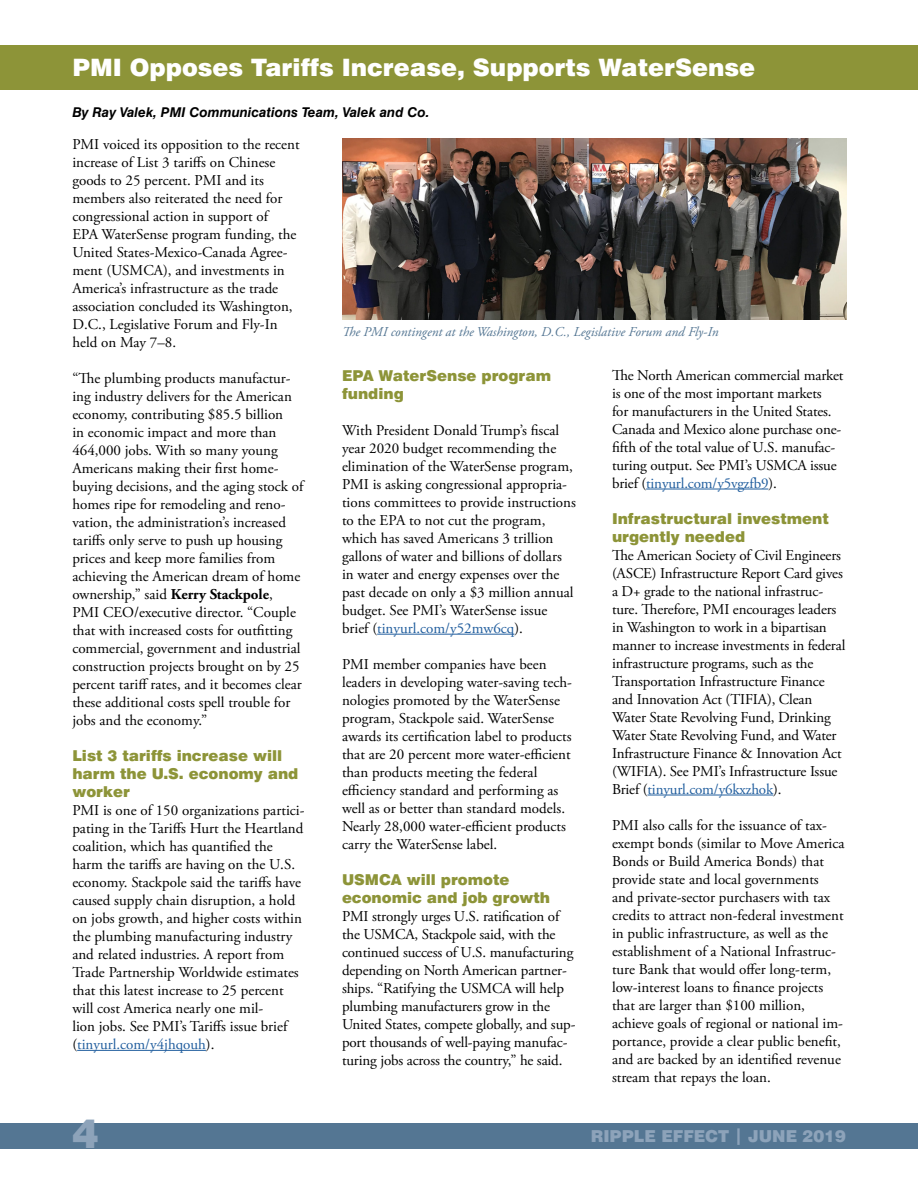
<style>
.page{position:relative;width:918px;height:1188px;background:#fff}
.page>*{position:absolute;margin:0;border:0;box-sizing:border-box;transform-origin:0 0}
.t1{font:900 40.5px "Swiss 721 BT";color:#8da3ba}
.inside_headline{font:900 24px "Swiss 721 BT";color:#fff}
.t2{font:900 16.5px "Swiss 721 BT";color:#8da3ba}
.body{font:15px/18px "Adobe Garamond Pro";color:#000}
.firstlinebold{font:900 15px/18px "Swiss 721 BT";color:#8d9438}
.body-2{font:900 15px/18px "Swiss 721 BT";color:#8d9438}
.t3{font:italic 13.5px "Adobe Garamond Pro";color:#547693}
.byline{font:italic 700 13.5px "Swiss 721 BT";color:#000}
.s1{font-weight:700}
.s2{color:#215e9e}
</style>
<div class="page">
<div style="left:0;top:45px;width:918px;height:45px;background:#8d9438"></div>
<div style="left:0;top:1123px;width:918px;height:25px;background:#547693"></div>
<hr style="left:77px;top:1050px;width:129px;height:1px;background:#215e9e">
<hr style="left:377px;top:634px;width:137px;height:1px;background:#215e9e">
<hr style="left:646px;top:489px;width:122px;height:1px;background:#215e9e">
<hr style="left:648px;top:795px;width:125px;height:1px;background:#215e9e">
<img style="left:342px;top:138px;width:504px;height:182px">
<p class="inside_headline" style="left:72px;top:53px;width:684px">PMI Opposes Tariffs Increase, Supports WaterSense</p>
<p class="byline" style="left:72px;top:104px;width:359px">By Ray Valek, PMI Communications Team, Valek and Co.</p>
<p class="body" style="left:72px;top:136px;width:229px">PMI voiced its opposition to the recent increase of List 3 tariffs on Chinese goods to 25 percent. PMI and its members also reiterated the need for congressional action in support of<br>EPA WaterSense program funding, the United States-Mexico-Canada Agree&shy;ment (USMCA), and investments in America’s infrastructure as the trade association concluded its Washington, D.C., Legislative Forum and Fly-In held on May 7–8.</p>
<p class="body" style="left:72px;top:370px;width:233px">“The plumbing products manufactur&shy;ing industry delivers for the American economy, contributing $85.5 billion<br>in economic impact and more than 464,000 jobs. With so many young Americans making their first home&shy;buying decisions, and the aging stock of homes ripe for remodeling and reno&shy;vation, the administration’s increased tariffs only serve to push up housing prices and keep more families from achieving the American dream of home ownership,” said <span class="s1">Kerry Stackpole</span>,<br>PMI CEO/executive director. “Couple that with increased costs for outfitting commercial, government and industrial construction projects brought on by 25 percent tariff rates, and it becomes clear these additional costs spell trouble for jobs and the economy.”</p>
<p class="firstlinebold" style="left:72px;top:746px;width:228px">List 3 tariffs increase will harm the U.S. economy and worker</p>
<p class="body" style="left:72px;top:802px;width:234px">PMI is one of 150 organizations partici&shy;pating in the Tariffs Hurt the Heartland coalition, which has quantified the harm the tariffs are having on the U.S. economy. Stackpole said the tariffs have caused supply chain disruption, a hold on jobs growth, and higher costs within the plumbing manufacturing industry and related industries. A report from Trade Partnership Worldwide estimates that this latest increase to 25 percent will cost America nearly one mil-<br>lion jobs. See PMI’s Tariffs issue brief (<span class="s2">tinyurl.com/y4jhqouh</span>).</p>
<p class="t3" style="left:342px;top:323px;width:378px">The PMI contingent at the Washington, D.C., Legislative Forum and Fly-In</p>
<p class="body-2" style="left:342px;top:366px;width:211px">EPA WaterSense program funding</p>
<p class="body" style="left:342px;top:421px;width:235px">With President Donald Trump’s fiscal year 2020 budget recommending the elimination of the WaterSense program, PMI is asking congressional appropria&shy;tions committees to provide instructions to the EPA to not cut the program, which has saved Americans 3 trillion gallons of water and billions of dollars in water and energy expenses over the past decade on only a $3 million annual budget. See PMI’s WaterSense issue brief (<span class="s2">tinyurl.com/y52mw6cq</span>).</p>
<p class="body" style="left:342px;top:655px;width:231px">PMI member companies have been leaders in developing water-saving tech&shy;nologies promoted by the WaterSense program, Stackpole said. WaterSense awards its certification label to products that are 20 percent more water-efficient than products meeting the federal efficiency standard and performing as well as or better than standard models.<br>Nearly 28,000 water-efficient products carry the WaterSense label.</p>
<p class="firstlinebold" style="left:342px;top:870px;width:210px">USMCA will promote economic and job growth</p>
<p class="body" style="left:342px;top:907px;width:235px">PMI strongly urges U.S. ratification of the USMCA, Stackpole said, with the continued success of U.S. manufacturing depending on North American partner&shy;ships. “Ratifying the USMCA will help plumbing manufacturers grow in the United States, compete globally, and sup&shy;port thousands of well-paying manufac&shy;turing jobs across the country,” he said.</p>
<p class="body" style="left:612px;top:366px;width:233px">The North American commercial market is one of the most important markets<br>for manufacturers in the United States.<br>Canada and Mexico alone purchase one&shy;fifth of the total value of U.S. manufac&shy;turing output. See PMI’s USMCA issue brief (<span class="s2">tinyurl.com/y5vgzfb9</span>).</p>
<p class="firstlinebold" style="left:612px;top:509px;width:218px">Infrastructural investment urgently needed</p>
<p class="body" style="left:612px;top:546px;width:235px">The American Society of Civil Engineers (ASCE) Infrastructure Report Card gives a D+ grade to the national infrastruc&shy;ture. Therefore, PMI encourages leaders in Washington to work in a bipartisan manner to increase investments in federal infrastructure programs, such as the Transportation Infrastructure Finance and Innovation Act (TIFIA), Clean Water State Revolving Fund, Drinking Water State Revolving Fund, and Water Infrastructure Finance &amp; Innovation Act (WIFIA). See PMI’s Infrastructure Issue Brief (<span class="s2">tinyurl.com/y6kxzhok</span>).</p>
<p class="body" style="left:612px;top:816px;width:234px">PMI also calls for the issuance of tax&shy;exempt bonds (similar to Move America Bonds or Build America Bonds) that provide state and local governments<br>and private-sector purchasers with tax credits to attract non-federal investment in public infrastructure, as well as the establishment of a National Infrastruc&shy;ture Bank that would offer long-term, low-interest loans to finance projects that are larger than $100 million, achieve goals of regional or national im&shy;portance, provide a clear public benefit, and are backed by an identified revenue stream that repays the loan.</p>
<h1 class="t1" style="left:72px;top:1109px;width:28px">4</h1>
<p class="t2" style="left:591px;top:1126px;width:257px">RIPPLE EFFECT | JUNE 2019</p>
</div>
